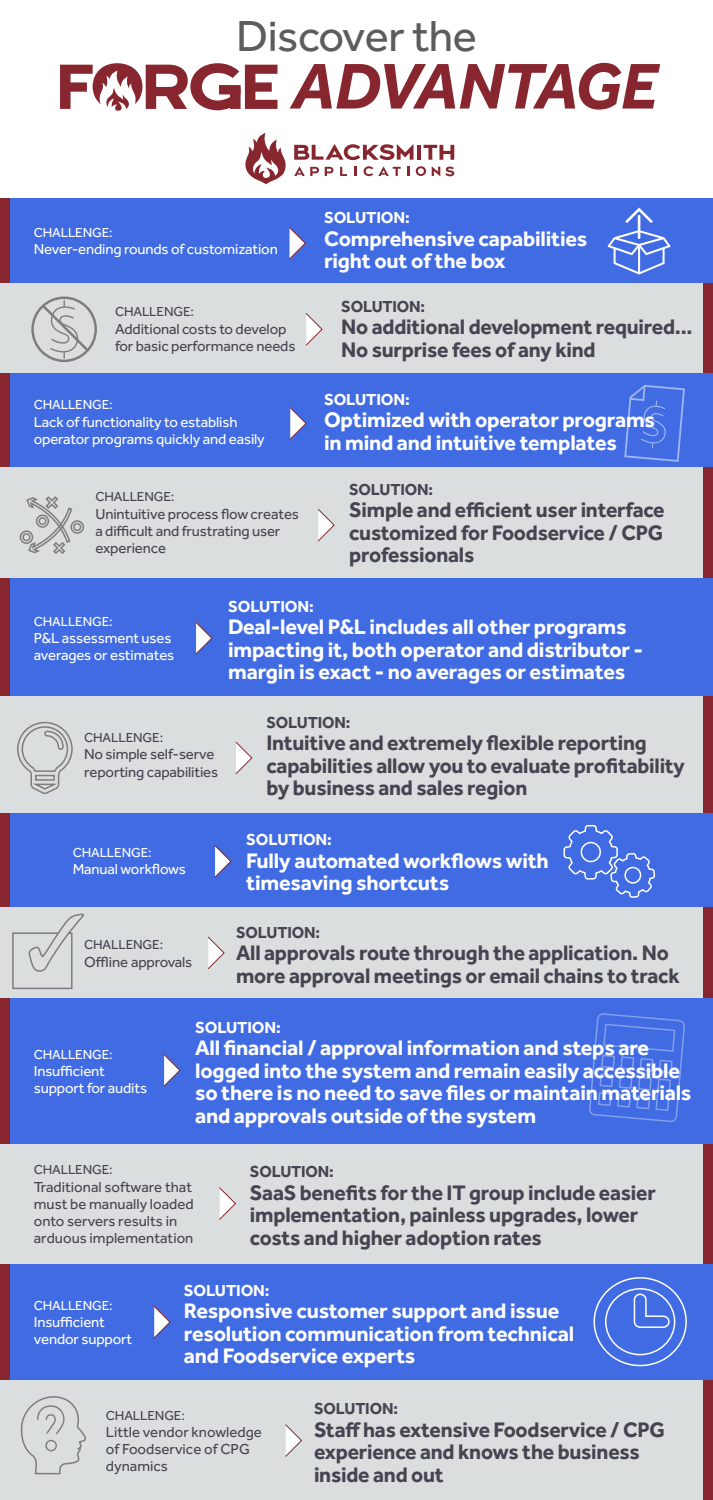
<style>
.page{position:relative;width:713px;height:1500px;background:#fff}
.page>*{position:absolute;margin:0;border:0;box-sizing:border-box;transform-origin:0 0}
.t1{font:italic 700 66.68px "Effra";letter-spacing:-.025em;color:#87262e}
.t2{font:300 62.03px "Lovelo Line";color:#7d7d7d}
.t3{font:44.92px "Effra";letter-spacing:-.01em;color:#5c5c5c}
.t4{font:700 21.75px/22.5px "Effra";letter-spacing:-.01em;color:#fff}
.t5{font:700 21.75px/22.5px "Effra";letter-spacing:-.01em;color:#454552}
.t6{font:700 16.5px "Effra";letter-spacing:-.01em;color:#fff}
.t7{font:700 16.5px "Effra";letter-spacing:-.01em;color:#454552}
.t8{font:15px/17.2px "Effra";letter-spacing:-.01em;color:#454552}
.t9{font:15px/17.2px "Effra";letter-spacing:-.01em;color:#fff}
.t10{font:13.5px "Effra";letter-spacing:-.01em;color:#fff}
.t11{font:13.5px "Effra";letter-spacing:-.01em;color:#454552}
</style>
<div class="page">
<div style="left:0;top:198px;width:712px;height:86px;background:#406be3"></div>
<div style="left:0;top:198px;width:10px;height:86px;background:#87262e"></div>
<div style="left:0;top:373px;width:712px;height:94px;background:#406be3"></div>
<div style="left:0;top:373px;width:10px;height:94px;background:#87262e"></div>
<div style="left:0;top:577px;width:712px;height:120px;background:#406be3"></div>
<div style="left:0;top:577px;width:10px;height:120px;background:#87262e"></div>
<div style="left:0;top:998px;width:712px;height:146px;background:#406be3"></div>
<div style="left:0;top:998px;width:10px;height:146px;background:#87262e"></div>
<div style="left:0;top:1264px;width:712px;height:116px;background:#406be3"></div>
<div style="left:0;top:1264px;width:10px;height:116px;background:#87262e"></div>
<div style="left:0;top:813px;width:712px;height:95px;background:#406be3"></div>
<div style="left:0;top:813px;width:10px;height:95px;background:#87262e"></div>
<div style="left:0;top:284px;width:712px;height:89px;background:#dbdede"></div>
<div style="left:703px;top:284px;width:9px;height:89px;background:#87262e"></div>
<div style="left:0;top:467px;width:712px;height:110px;background:#dbdede"></div>
<div style="left:703px;top:467px;width:9px;height:110px;background:#87262e"></div>
<div style="left:0;top:697px;width:712px;height:116px;background:#dbdede"></div>
<div style="left:703px;top:697px;width:9px;height:116px;background:#87262e"></div>
<div style="left:0;top:908px;width:712px;height:90px;background:#dbdede"></div>
<div style="left:703px;top:908px;width:9px;height:90px;background:#87262e"></div>
<div style="left:0;top:1144px;width:712px;height:120px;background:#dbdede"></div>
<div style="left:703px;top:1144px;width:9px;height:120px;background:#87262e"></div>
<div style="left:0;top:1380px;width:712px;height:120px;background:#dbdede"></div>
<div style="left:703px;top:1380px;width:9px;height:120px;background:#87262e"></div>
<svg style="left:245px;top:65px;width:32px;height:44px"></svg>
<div style="left:230px;top:87px;width:10px;height:22px;background:#87262e"></div>
<div style="left:219px;top:85px;width:21px;height:9px;background:#87262e"></div>
<svg style="left:60px;top:63px;width:179px;height:48px"></svg>
<svg style="left:607px;top:207px;width:63px;height:67px"></svg>
<svg style="left:563px;top:825px;width:92px;height:73px"></svg>
<svg style="left:593px;top:1277px;width:94px;height:90px"></svg>
<svg style="left:624px;top:385px;width:61px;height:77px"></svg>
<svg style="left:589px;top:1014px;width:95px;height:108px"></svg>
<svg style="left:245px;top:133px;width:41px;height:51px"></svg>
<hr style="left:417px;top:145px;width:3px;height:15px;background:#87262e">
<svg style="left:423px;top:145px;width:31px;height:15px"></svg>
<svg style="left:294px;top:144px;width:119px;height:16px"></svg>
<svg style="left:340px;top:167px;width:7px;height:9px"></svg>
<svg style="left:415px;top:166px;width:39px;height:10px"></svg>
<svg style="left:294px;top:166px;width:39px;height:10px"></svg>
<svg style="left:363px;top:166px;width:37px;height:10px"></svg>
<svg style="left:354px;top:167px;width:2px;height:9px"></svg>
<svg style="left:407px;top:167px;width:2px;height:9px"></svg>
<svg style="left:289px;top:227px;width:17px;height:33px"></svg>
<svg style="left:289px;top:407px;width:18px;height:33px"></svg>
<svg style="left:195px;top:622px;width:18px;height:33px"></svg>
<svg style="left:214px;top:845px;width:18px;height:33px"></svg>
<svg style="left:163px;top:1054px;width:18px;height:33px"></svg>
<svg style="left:153px;top:1306px;width:18px;height:33px"></svg>
<div style="left:31px;top:297px;width:66px;height:65px;border:2px solid #7d7d7d;border-radius:50%"></div>
<svg style="left:40px;top:300px;width:51px;height:59px"></svg>
<svg style="left:305px;top:313px;width:18px;height:33px"></svg>
<svg style="left:19px;top:496px;width:65px;height:58px"></svg>
<svg style="left:318px;top:509px;width:17px;height:33px"></svg>
<svg style="left:17px;top:721px;width:56px;height:73px"></svg>
<svg style="left:235px;top:741px;width:18px;height:33px"></svg>
<div style="left:12px;top:932px;width:60px;height:57px;border:2px solid #7d7d7d"></div>
<svg style="left:28px;top:913px;width:56px;height:60px"></svg>
<svg style="left:207px;top:936px;width:18px;height:33px"></svg>
<svg style="left:219px;top:1187px;width:17px;height:33px"></svg>
<svg style="left:20px;top:1396px;width:66px;height:79px"></svg>
<svg style="left:285px;top:1424px;width:17px;height:33px"></svg>
<h3 class="t3" style="left:236px;top:9px;width:242px">Discover the</h3>
<h1 class="t1" style="left:291px;top:46px;width:367px">ADVANTAGE</h1>
<p class="t10" style="left:34px;top:224px;width:80px">CHALLENGE:</p>
<p class="t9" style="left:34px;top:240px;width:245px">Never-ending rounds of customization</p>
<p class="t11" style="left:115px;top:304px;width:80px">CHALLENGE:</p>
<p class="t8" style="left:115px;top:320px;width:182px">Additional costs to develop for basic performance needs</p>
<p class="t10" style="left:34px;top:397px;width:80px">CHALLENGE:</p>
<p class="t9" style="left:34px;top:413px;width:232px">Lack of functionality to establish operator programs quickly and easily</p>
<p class="t11" style="left:95px;top:489px;width:80px">CHALLENGE:</p>
<p class="t8" style="left:95px;top:505px;width:205px">Unintuitive process flow creates a difficult and frustrating user experience</p>
<p class="t6" style="left:324px;top:208px;width:87px">SOLUTION:</p>
<p class="t4" style="left:324px;top:227px;width:265px">Comprehensive capabilities right out of the box</p>
<p class="t7" style="left:341px;top:296px;width:85px">SOLUTION:</p>
<p class="t5" style="left:341px;top:315px;width:353px">No additional development required...<br>No surprise fees of any kind</p>
<p class="t6" style="left:324px;top:389px;width:87px">SOLUTION:</p>
<p class="t4" style="left:324px;top:408px;width:332px">Optimized with operator programs in mind and intuitive templates</p>
<p class="t7" style="left:349px;top:479px;width:85px">SOLUTION:</p>
<p class="t5" style="left:349px;top:498px;width:317px;text-align:justify">Simple and efficient user interface customized for Foodservice / CPG professionals</p>
<p class="t10" style="left:34px;top:614px;width:80px">CHALLENGE:</p>
<p class="t9" style="left:34px;top:629px;width:142px">P&amp;L assessment uses averages or estimates</p>
<p class="t6" style="left:228px;top:596px;width:87px">SOLUTION:</p>
<p class="t4" style="left:228px;top:615px;width:416px">Deal-level P&amp;L includes all other programs impacting it, both operator and distributor - margin is exact - no averages or estimates</p>
<p class="t11" style="left:84px;top:730px;width:80px">CHALLENGE:</p>
<p class="t8" style="left:84px;top:746px;width:135px">No simple self-serve reporting capabilities</p>
<p class="t7" style="left:266px;top:712px;width:85px">SOLUTION:</p>
<p class="t5" style="left:266px;top:731px;width:420px">Intuitive and extremely flexible reporting capabilities allow you to evaluate profitability by business and sales region</p>
<p class="t10" style="left:73px;top:845px;width:80px">CHALLENGE:</p>
<p class="t9" style="left:73px;top:860px;width:115px">Manual workflows</p>
<p class="t11" style="left:84px;top:937px;width:80px">CHALLENGE:</p>
<p class="t8" style="left:84px;top:953px;width:110px">Offline approvals</p>
<p class="t6" style="left:246px;top:830px;width:87px">SOLUTION:</p>
<p class="t4" style="left:246px;top:849px;width:304px">Fully automated workflows with timesaving shortcuts</p>
<p class="t7" style="left:236px;top:922px;width:85px">SOLUTION:</p>
<p class="t5" style="left:236px;top:941px;width:445px">All approvals route through the application. No more approval meetings or email chains to track</p>
<p class="t10" style="left:34px;top:1047px;width:80px">CHALLENGE:</p>
<p class="t9" style="left:34px;top:1062px;width:115px">Insufficient support for audits</p>
<p class="t6" style="left:195px;top:1017px;width:87px">SOLUTION:</p>
<p class="t4" style="left:195px;top:1036px;width:497px">All financial / approval information and steps are logged into the system and remain easily accessible so there is no need to save files or maintain materials and approvals outside of the system</p>
<p class="t11" style="left:34px;top:1162px;width:80px">CHALLENGE:</p>
<p class="t8" style="left:34px;top:1178px;width:161px">Traditional software that must be manually loaded onto servers results in arduous implementation</p>
<p class="t7" style="left:250px;top:1162px;width:85px">SOLUTION:</p>
<p class="t5" style="left:250px;top:1181px;width:407px">SaaS benefits for the IT group include easier implementation, painless upgrades, lower costs and higher adoption rates</p>
<p class="t10" style="left:34px;top:1297px;width:80px">CHALLENGE:</p>
<p class="t9" style="left:34px;top:1313px;width:100px">Insufficient vendor support</p>
<p class="t6" style="left:184px;top:1280px;width:87px">SOLUTION:</p>
<p class="t4" style="left:184px;top:1299px;width:392px">Responsive customer support and issue resolution communication from technical and Foodservice experts</p>
<h2 class="t2" style="left:36px;top:1391px;width:32px">?</h2>
<p class="t11" style="left:106px;top:1407px;width:80px">CHALLENGE:</p>
<p class="t8" style="left:106px;top:1423px;width:157px">Little vendor knowledge of Foodservice of CPG dynamics</p>
<p class="t7" style="left:314px;top:1398px;width:85px">SOLUTION:</p>
<p class="t5" style="left:314px;top:1418px;width:352px">Staff has extensive Foodservice / CPG experience and knows the business inside and out</p>
</div>
